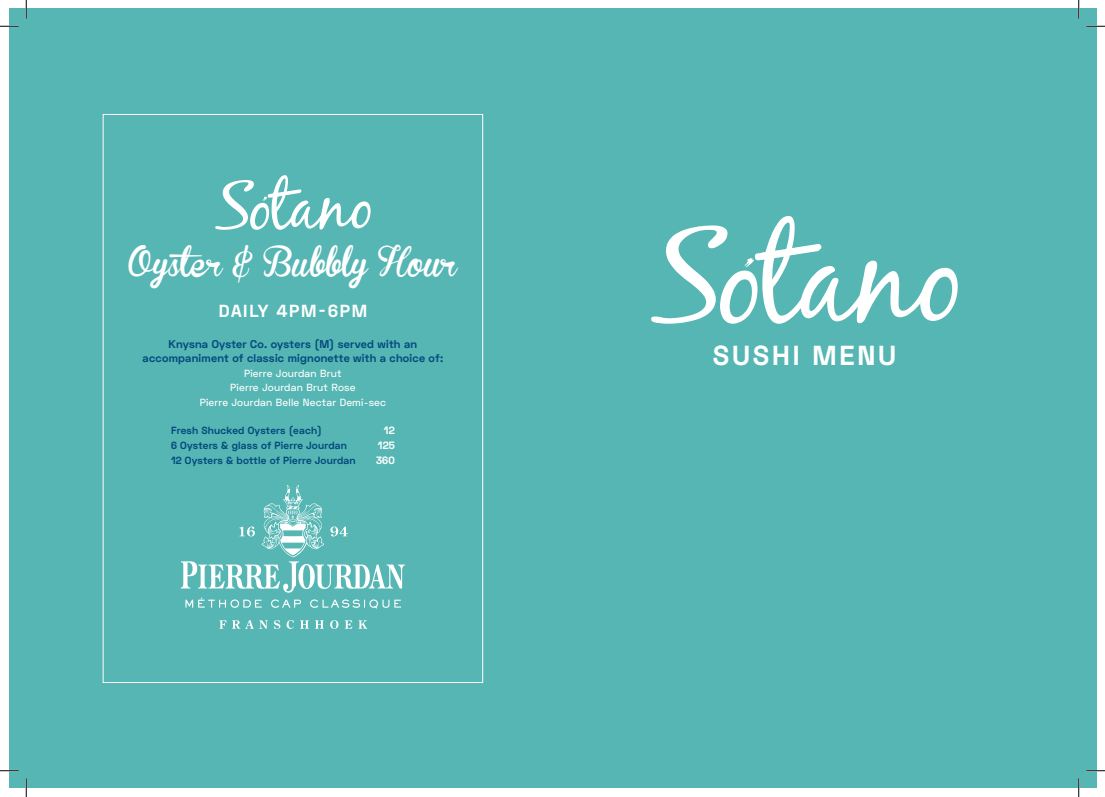
<style>
.page{position:relative;width:1105px;height:797px;background:#fff}
.page>*{position:absolute;margin:0;border:0;box-sizing:border-box;transform-origin:0 0}
.Sub_Headings{font:43.75px "Brannboll FPERSONALUSEONLY";color:#fff}
.t1{font:700 27.5px "Space Grotesk";letter-spacing:.1em;color:#fff}
.Meal_name{font:700 17.5px "Space Grotesk";letter-spacing:.1em;color:#fff}
.Text{font:700 11.25px/13.8px "Space Grotesk";letter-spacing:.02em;color:#054a7e;text-align:center}
.Text-2{font:700 10.62px "Space Grotesk";letter-spacing:.02em;color:#fff}
.Text-3{font:700 10.38px "Space Grotesk";letter-spacing:.02em;color:#054a7e}
.Text-4{font:500 10.38px "Space Grotesk";letter-spacing:.02em;color:#fff}
.s1{font-size:37.5px}
.s2{font-size:45px}
</style>
<div class="page">
<div style="left:9px;top:9px;width:1087px;height:779px;background:#55b6b3"></div>
<svg style="left:651px;top:216px;width:307px;height:108px"></svg>
<svg style="left:215px;top:175px;width:156px;height:55px"></svg>
<svg style="left:300px;top:620px;width:9px;height:8px"></svg>
<svg style="left:315px;top:620px;width:9px;height:8px"></svg>
<svg style="left:358px;top:620px;width:9px;height:8px"></svg>
<svg style="left:330px;top:620px;width:9px;height:9px"></svg>
<svg style="left:345px;top:620px;width:7px;height:8px"></svg>
<svg style="left:219px;top:620px;width:75px;height:9px"></svg>
<svg style="left:181px;top:485px;width:224px;height:123px"></svg>
<svg style="left:0;top:25px;width:19px;height:2px"></svg>
<svg style="left:1086px;top:25px;width:19px;height:2px"></svg>
<svg style="left:0;top:770px;width:19px;height:1px"></svg>
<svg style="left:1086px;top:770px;width:19px;height:1px"></svg>
<svg style="left:25px;top:0;width:2px;height:19px"></svg>
<svg style="left:25px;top:778px;width:2px;height:19px"></svg>
<svg style="left:1078px;top:0;width:1px;height:19px"></svg>
<svg style="left:1078px;top:778px;width:1px;height:19px"></svg>
<p class="Sub_Headings" style="left:128px;top:234px;width:330px">Oyster <span class="s1">&amp;</span> Bubbly <span class="s2">Hour</span></p>
<p class="Meal_name" style="left:219px;top:299px;width:150px">DAILY 4PM-6PM</p>
<p class="Text" style="left:143px;top:337px;width:302px">Knysna Oyster Co. oysters (M) served with an accompaniment of classic mignonette with a choice of:</p>
<p class="Text-4" style="left:244px;top:366px;width:99px">Pierre Jourdan Brut</p>
<p class="Text-4" style="left:230px;top:381px;width:127px">Pierre Jourdan Brut Rose</p>
<p class="Text-4" style="left:200px;top:396px;width:188px">Pierre Jourdan Belle Nectar Demi-sec</p>
<p class="Text-3" style="left:171px;top:424px;width:152px">Fresh Shucked Oysters (each)</p>
<p class="Text-2" style="left:384px;top:423px;width:12px">12</p>
<p class="Text-3" style="left:171px;top:438px;width:177px">6 Oysters &amp; glass of Pierre Jourdan</p>
<p class="Text-2" style="left:378px;top:438px;width:19px">125</p>
<p class="Text-3" style="left:171px;top:453px;width:186px">12 Oysters &amp; bottle of Pierre Jourdan</p>
<p class="Text-2" style="left:376px;top:453px;width:20px">360</p>
<p class="t1" style="left:713px;top:337px;width:185px">SUSHI MENU</p>
</div>
